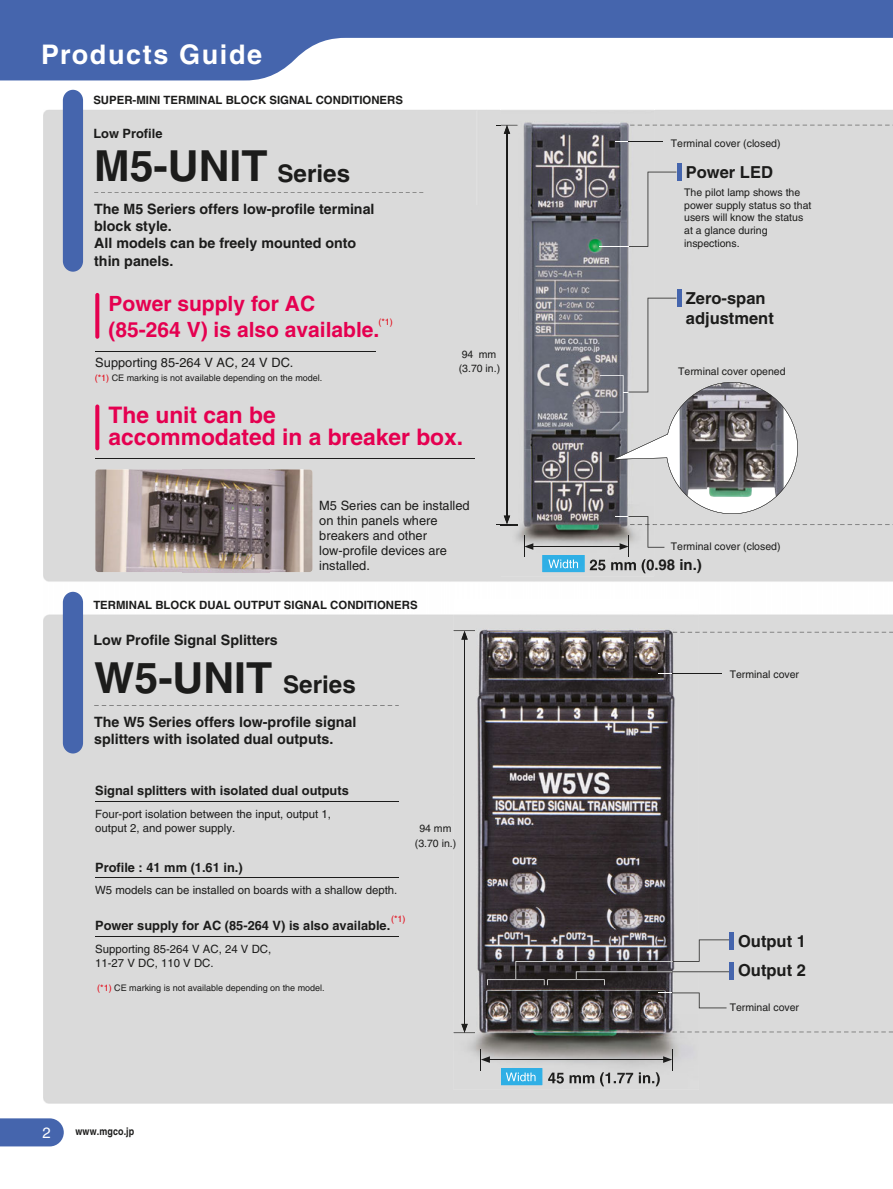
<style>
.page{position:relative;width:893px;height:1189px;background:#fff}
.page>*{position:absolute;margin:0;border:0;box-sizing:border-box;transform-origin:0 0}
.t1{font:700 42.75px "Helvetica LT Std";color:#1c1c1b}
.t2{font:700 27px "Helvetica LT Std";letter-spacing:.06em;color:#fff}
.t3{font:700 22.8px/22.5px "Helvetica LT Std";color:#e50050}
.t4{font:700 21px/25.5px "Helvetica LT Std";color:#e50050}
.t5{font:700 16.5px/29.5px "Helvetica LT Std";color:#1c1c1b}
.t6{font:15px "Helvetica LT Std";color:#fff}
.t7{font:700 14.25px/17.1px "Helvetica LT Std";color:#1c1c1b}
.t8{font:12.9px/15px "Helvetica LT Std";color:#1c1c1b}
.t9{font:700 12.9px "Helvetica LT Std";color:#1c1c1b}
.t10{font:11.4px/14.2px "Helvetica LT Std";color:#1c1c1b}
.t11{font:700 11.4px "Helvetica LT Std";color:#1c1c1b}
.t12{font:10.5px/12.6px "Helvetica LT Std";color:#1c1c1b}
.t13{font:700 10.5px "Helvetica LT Std";letter-spacing:.015em;color:#1c1c1b;scale:.85 1}
.t14{font:9px "Helvetica LT Std";color:#1c1c1b}
.t15{font:9px "Helvetica LT Std";color:#e30413}
.s1{font-size:24.15px}
.s2{color:#e30413}
</style>
<div class="page">
<div style="left:43px;top:110px;width:850px;height:993px;background:#dadada"></div>
<div style="left:63px;top:90px;width:20px;height:182px;background:#4565ad"></div>
<div style="left:63px;top:592px;width:20px;height:161px;background:#4565ad"></div>
<hr style="left:95px;top:458px;width:380px;height:1px;background:#1c1c1b">
<svg style="left:94px;top:192px;width:329px;height:1px"></svg>
<hr style="left:95px;top:801px;width:304px;height:1px;background:#1c1c1b">
<hr style="left:95px;top:877px;width:304px;height:1px;background:#1c1c1b">
<hr style="left:95px;top:936px;width:304px;height:1px;background:#1c1c1b">
<img style="left:453px;top:599px;width:246px;height:490px">
<svg style="left:673px;top:632px;width:220px;height:1px"></svg>
<img style="left:464px;top:639px;width:1px;height:384px">
<svg style="left:454px;top:630px;width:21px;height:9px"></svg>
<svg style="left:454px;top:1023px;width:21px;height:10px"></svg>
<img style="left:548px;top:1072px;width:112px;height:14px">
<img style="left:501px;top:1068px;width:41px;height:17px">
<img style="left:506px;top:1072px;width:30px;height:9px">
<svg style="left:487px;top:939px;width:242px;height:46px;background:#6b686b"></svg>
<svg style="left:94px;top:705px;width:305px;height:1px"></svg>
<svg style="left:95px;top:404px;width:4px;height:46px"></svg>
<hr style="left:95px;top:351px;width:281px;height:1px;background:#1c1c1b">
<svg style="left:95px;top:293px;width:4px;height:46px"></svg>
<svg style="left:658px;top:673px;width:14px;height:1px"></svg>
<hr style="left:672px;top:673px;width:50px;height:1px;background:#1c1c1b">
<svg style="left:659px;top:992px;width:67px;height:16px"></svg>
<hr style="left:729px;top:932px;width:4px;height:17px;background:#4565ad">
<hr style="left:729px;top:962px;width:4px;height:17px;background:#4565ad">
<svg style="left:672px;top:1031px;width:221px;height:1px"></svg>
<hr style="left:487px;top:1059px;width:178px;height:1px;background:#1c1c1b">
<svg style="left:481px;top:1048px;width:9px;height:22px"></svg>
<svg style="left:663px;top:1048px;width:10px;height:22px"></svg>
<img style="left:501px;top:110px;width:153px;height:466px">
<svg style="left:630px;top:125px;width:263px;height:1px"></svg>
<img style="left:507px;top:134px;width:1px;height:381px">
<svg style="left:496px;top:125px;width:21px;height:9px"></svg>
<svg style="left:496px;top:515px;width:21px;height:10px"></svg>
<img style="left:590px;top:559px;width:64px;height:14px">
<img style="left:542px;top:555px;width:42px;height:17px">
<img style="left:548px;top:559px;width:30px;height:9px">
<svg style="left:600px;top:172px;width:76px;height:75px;background:#aaabae"></svg>
<svg style="left:615px;top:141px;width:13px;height:1px"></svg>
<hr style="left:628px;top:141px;width:35px;height:1px;background:#1c1c1b">
<hr style="left:677px;top:163px;width:4px;height:17px;background:#4565ad">
<hr style="left:677px;top:289px;width:4px;height:17px;background:#4565ad">
<hr style="left:531px;top:546px;width:92px;height:1px;background:#1c1c1b">
<svg style="left:524px;top:536px;width:9px;height:21px"></svg>
<svg style="left:600px;top:298px;width:293px;height:259px;background:#bfbfc0"></svg>
<img style="left:95px;top:469px;width:218px;height:103px">
<svg style="left:0;top:1118px;width:64px;height:28px;background:#506eb2"></svg>
<svg style="left:0;top:0;width:893px;height:80px;fill:#4565ad"></svg>
<h2 class="t2" style="left:41px;top:38px;width:223px">Products Guide</h2>
<p class="t11" style="left:93px;top:93px;width:311px">SUPER-MINI TERMINAL BLOCK SIGNAL CONDITIONERS</p>
<p class="t9" style="left:93px;top:126px;width:71px">Low Profile</p>
<h1 class="t1" style="left:94px;top:140px;width:257px">M5-UNIT <span class="s1">Series</span></h1>
<h3 class="t7" style="left:94px;top:200px;width:282px">The M5 Seriers offers low-profile terminal block style.<br>All models can be freely mounted onto thin panels.</h3>
<h3 class="t4" style="left:109px;top:291px;width:272px">Power supply for AC (85-264 V) is also available.</h3>
<p class="t8" style="left:95px;top:355px;width:200px">Supporting 85-264 V AC, 24 V DC.</p>
<p class="t15" style="left:378px;top:317px;width:16px">(*1)</p>
<p class="t14" style="left:95px;top:373px;width:229px"><span class="s2">(*1)</span> CE marking is not available depending on the model.</p>
<p class="t12" style="left:462px;top:348px;width:36px">94 mm</p>
<p class="t12" style="left:459px;top:362px;width:43px">(3.70 in.)</p>
<h3 class="t3" style="left:109px;top:403px;width:356px">The unit can be<br>accommodated in a breaker box.</h3>
<p class="t8" style="left:319px;top:497px;width:152px">M5 Series can be installed on thin panels where breakers and other low-profile devices are installed.</p>
<p class="t11" style="left:93px;top:598px;width:326px">TERMINAL BLOCK DUAL OUTPUT SIGNAL CONDITIONERS</p>
<h3 class="t7" style="left:93px;top:631px;width:186px">Low Profile Signal Splitters</h3>
<h1 class="t1" style="left:94px;top:651px;width:263px">W5-UNIT <span class="s1">Series</span></h1>
<h3 class="t7" style="left:94px;top:713px;width:264px">The W5 Series offers low-profile signal splitters with isolated dual outputs.</h3>
<p class="t9" style="left:95px;top:783px;width:255px">Signal splitters with isolated dual outputs</p>
<p class="t10" style="left:95px;top:806px;width:237px">Four-port isolation between the input, output 1, output 2, and power supply.</p>
<p class="t9" style="left:95px;top:859px;width:149px">Profile : 41 mm (1.61 in.)</p>
<p class="t10" style="left:95px;top:883px;width:304px">W5 models can be installed on boards with a shallow depth.</p>
<p class="t9" style="left:95px;top:917px;width:297px">Power supply for AC (85-264 V) is also available.</p>
<p class="t10" style="left:95px;top:941px;width:178px">Supporting 85-264 V AC, 24 V DC,<br>11-27 V DC, 110 V DC.</p>
<p class="t15" style="left:391px;top:913px;width:16px">(*1)</p>
<p class="t14" style="left:97px;top:982px;width:229px"><span class="s2">(*1)</span> CE marking is not available depending on the model.</p>
<p class="t12" style="left:419px;top:822px;width:34px">94 mm</p>
<p class="t12" style="left:415px;top:836px;width:43px">(3.70 in.)</p>
<h3 class="t6" style="left:43px;top:1124px;width:10px">2</h3>
<p class="t13" style="left:76px;top:1125px;width:71px">www.mgco.jp</p>
<p class="t12" style="left:671px;top:137px;width:111px">Terminal cover (closed)</p>
<h3 class="t5" style="left:686px;top:157px;width:89px">Power LED</h3>
<p class="t12" style="left:684px;top:186px;width:129px">The pilot lamp shows the power supply status so that users will know the status at a glance during inspections.</p>
<h3 class="t5" style="left:686px;top:288px;width:90px;line-height:19.8px">Zero-span adjustment</h3>
<p class="t12" style="left:678px;top:365px;width:109px">Terminal cover opened</p>
<p class="t12" style="left:671px;top:540px;width:111px">Terminal cover (closed)</p>
<p class="t12" style="left:730px;top:667px;width:71px">Terminal cover</p>
<h3 class="t5" style="left:738px;top:926px;width:69px">Output 1<br>Output 2</h3>
<p class="t12" style="left:730px;top:1001px;width:71px">Terminal cover</p>
</div>
